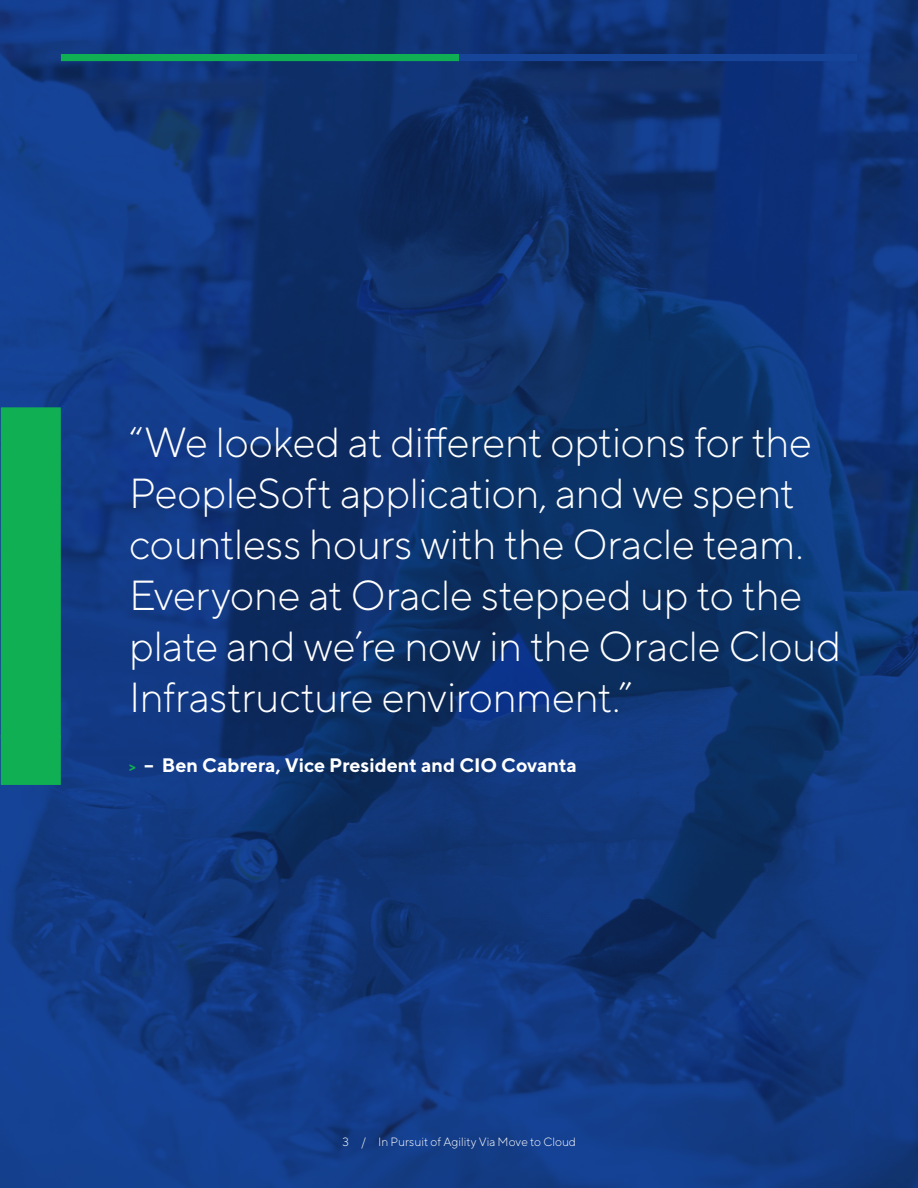
<style>
.page{position:relative;width:918px;height:1188px;background:#fff}
.page>*{position:absolute;margin:0;border:0;box-sizing:border-box;transform-origin:0 0}
.Quote_large_white_28{font:300 42px/51px "TT Norms";letter-spacing:-.015em;color:#fff}
.t1{font:700 19.5px "TT Norms";color:#fff}
.Folio_Centered_8_10{font:300 12px "TT Norms";color:#fff}
.s1{font-size:13.5px;color:#11af54}
</style>
<div class="page">
<img style="left:0;top:0;width:918px;height:1188px">
<div style="left:459px;top:54px;width:398px;height:7px;background:#164499"></div>
<div style="left:61px;top:54px;width:398px;height:7px;background:#11af54"></div>
<div style="left:1px;top:407px;width:60px;height:332px;background:#11af54"></div>
<div style="left:1px;top:735px;width:60px;height:50px;background:#11af54"></div>
<p class="Quote_large_white_28" style="left:129px;top:416px;width:714px">“We looked at different options for the PeopleSoft application, and we spent countless hours with the Oracle team.<br>Everyone at Oracle stepped up to the plate and we’re now in the Oracle Cloud Infrastructure environment.”</p>
<p class="t1" style="left:129px;top:753px;width:449px"><span class="s1">&gt;</span> -- Ben Cabrera, Vice President and CIO Covanta</p>
<p class="Folio_Centered_8_10" style="left:343px;top:1134px;width:235px">3 / In Pursuit of Agility Via Move to Cloud</p>
</div>
